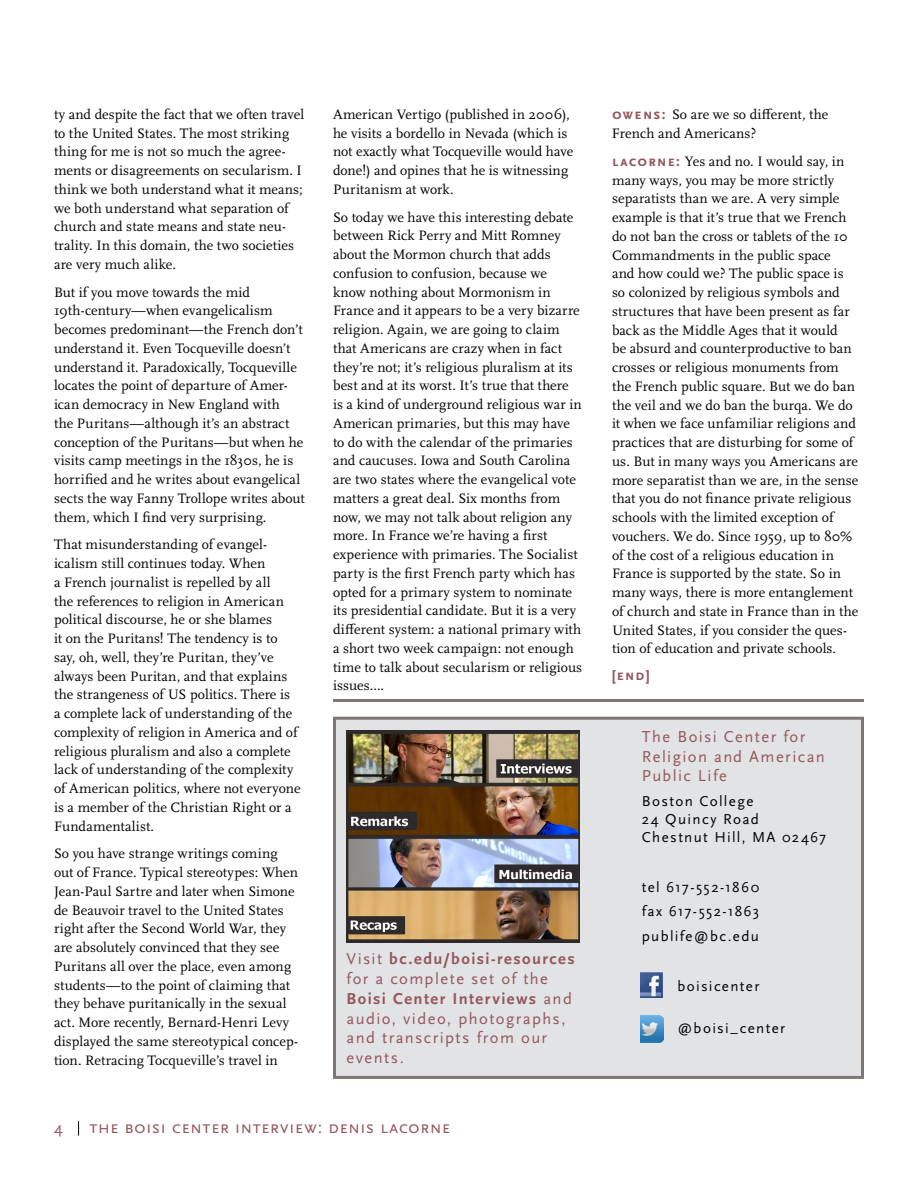
<style>
.page{position:relative;width:918px;height:1188px;background:#fff}
.page>*{position:absolute;margin:0;border:0;box-sizing:border-box;transform-origin:0 0}
.t1{font:18px "Scala Sans OT";letter-spacing:.015em;color:#94575e}
.t2{font:16.5px/19.8px "Scala Sans OT";letter-spacing:.09em;color:#94575e}
.t3{font:15px/18px "Scala Sans OT";letter-spacing:.095em;color:#000}
.t4{font:700 15px "Scala Sans OT";color:#94575e}
.t5{font:14.25px/18.8px "Scala OT";letter-spacing:.005em;color:#000}
.s1{font-weight:700}
.s2{font-family:"Scala Sans OT";font-weight:700;font-size:15px;color:#94575e}
</style>
<div class="page">
<svg style="left:78px;top:1121px;width:1px;height:15px"></svg>
<hr style="left:333px;top:699px;width:531px;height:3px;background:#7f7772">
<div style="left:333px;top:717px;width:531px;height:362px;background:#e2e3e4;border:3px solid #7f7772"></div>
<img style="left:640px;top:972px;width:23px;height:26px">
<img style="left:640px;top:1016px;width:23px;height:27px">
<img style="left:347px;top:730px;width:233px;height:212px">
<p class="t5" style="left:54px;top:105px;width:252px">ty and despite the fact that we often travel to the United States. The most striking thing for me is not so much the agree&shy;ments or disagreements on secularism. I think we both understand what it means; we both understand what separation of church and state means and state neu&shy;trality. In this domain, the two societies are very much alike.</p>
<p class="t5" style="left:54px;top:283px;width:252px">But if you move towards the mid 19th-century—when evangelicalism becomes predominant—the French don’t understand it. Even Tocqueville doesn’t understand it. Paradoxically, Tocqueville locates the point of departure of Amer&shy;ican democracy in New England with<br>the Puritans—although it’s an abstract conception of the Puritans—but when he visits camp meetings in the 1830s, he is horrified and he writes about evangelical sects the way Fanny Trollope writes about them, which I find very surprising.</p>
<p class="t5" style="left:54px;top:536px;width:248px">That misunderstanding of evangel&shy;icalism still continues today. When<br>a French journalist is repelled by all<br>the references to religion in American political discourse, he or she blames<br>it on the Puritans! The tendency is to say, oh, well, they’re Puritan, they’ve always been Puritan, and that explains the strangeness of US politics. There is<br>a complete lack of understanding of the complexity of religion in America and of religious pluralism and also a complete lack of understanding of the complexity of American politics, where not everyone is a member of the Christian Right or a Fundamentalist.</p>
<p class="t5" style="left:54px;top:845px;width:246px">So you have strange writings coming out of France. Typical stereotypes: When Jean-Paul Sartre and later when Simone de Beauvoir travel to the United States right after the Second World War, they are absolutely convinced that they see Puritans all over the place, even among students—to the point of claiming that they behave puritanically in the sexual act. More recently, Bernard-Henri Levy displayed the same stereotypical concep&shy;tion. Retracing Tocqueville’s travel in</p>
<p class="t5" style="left:333px;top:105px;width:242px">American Vertigo (published in 2006), he visits a bordello in Nevada (which is not exactly what Tocqueville would have done!) and opines that he is witnessing Puritanism at work.</p>
<p class="t5" style="left:333px;top:208px;width:251px">So today we have this interesting debate between Rick Perry and Mitt Romney about the Mormon church that adds confusion to confusion, because we know nothing about Mormonism in France and it appears to be a very bizarre religion. Again, we are going to claim that Americans are crazy when in fact they’re not; it’s religious pluralism at its best and at its worst. It’s true that there is a kind of underground religious war in American primaries, but this may have to do with the calendar of the primaries and caucuses. Iowa and South Carolina are two states where the evangelical vote matters a great deal. Six months from now, we may not talk about religion any more. In France we’re having a first experience with primaries. The Socialist party is the first French party which has opted for a primary system to nominate its presidential candidate. But it is a very different system: a national primary with a short two week campaign: not enough time to talk about secularism or religious issues....</p>
<p class="t2" style="left:347px;top:949px;width:230px">Visit <span class="s1">bc.edu/boisi-resources </span>for a complete set of the<br><span class="s1">Boisi Center Interviews</span> and audio, video, photographs, and transcripts from our events.</p>
<p class="t2" style="left:54px;top:1118px;width:10px">4</p>
<p class="t1" style="left:89px;top:1118px;width:362px">the boisi center interview: denis lacorne</p>
<p class="t5" style="left:612px;top:106px;width:218px"><span class="s2">owens:</span> So are we so different, the<br>French and Americans?</p>
<p class="t5" style="left:612px;top:152px;width:248px"><span class="s2">lacorne:</span> Yes and no. I would say, in many ways, you may be more strictly separatists than we are. A very simple example is that it’s true that we French do not ban the cross or tablets of the 10<br>Commandments in the public space<br>and how could we? The public space is so colonized by religious symbols and structures that have been present as far back as the Middle Ages that it would<br>be absurd and counterproductive to ban crosses or religious monuments from the French public square. But we do ban the veil and we do ban the burqa. We do it when we face unfamiliar religions and practices that are disturbing for some of us. But in many ways you Americans are more separatist than we are, in the sense that you do not finance private religious schools with the limited exception of vouchers. We do. Since 1959, up to 80% of the cost of a religious education in France is supported by the state. So in many ways, there is more entanglement of church and state in France than in the United States, if you consider the ques&shy;tion of education and private schools.</p>
<p class="t4" style="left:612px;top:667px;width:39px">[end]</p>
<p class="t2" style="left:642px;top:727px;width:185px">The Boisi Center for<br>Religion and American<br>Public Life</p>
<p class="t3" style="left:642px;top:792px;width:186px">Boston College<br>24 Quincy Road<br>Chestnut Hill, MA 02467</p>
<p class="t3" style="left:642px;top:875px;width:119px;line-height:24.8px;text-align:justify">tel 617-552-1860 fax 617-552-1863 publife@bc.edu</p>
<p class="t3" style="left:677px;top:977px;width:83px">boisicenter</p>
<p class="t3" style="left:677px;top:1020px;width:109px">@boisi_center</p>
</div>
